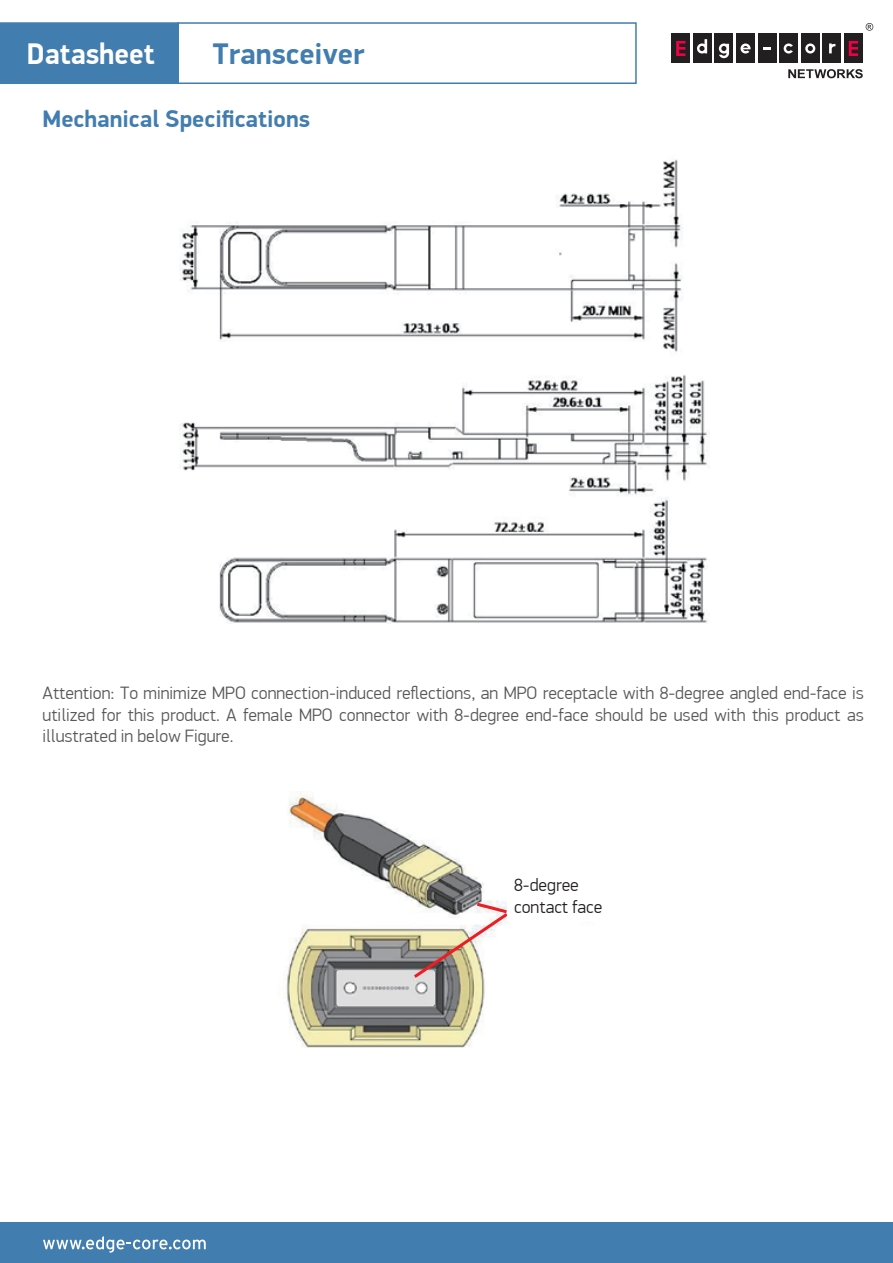
<style>
.page{position:relative;width:893px;height:1263px;background:#fff}
.page>*{position:absolute;margin:0;border:0;box-sizing:border-box;transform-origin:0 0}
.t1{font:700 30px "PF Din Display Pro";color:#427daf}
.t2{font:700 30px "PF Din Display Pro";color:#fff;scale:.96 1}
.t3{font:700 24px "PF Din Display Pro";color:#427daf}
.t4{font:300 18px/21.6px "PF Din Display Pro";color:#57585a;text-align:justify}
.t5{font:300 18px/21.6px "PF Din Display Pro";color:#231f20}
</style>
<div class="page">
<div style="left:671px;top:34px;width:19px;height:29px;background:#221f21"></div>
<div style="left:693px;top:34px;width:19px;height:29px;background:#221f21"></div>
<div style="left:715px;top:34px;width:18px;height:29px;background:#221f21"></div>
<div style="left:736px;top:34px;width:19px;height:29px;background:#221f21"></div>
<div style="left:758px;top:34px;width:18px;height:29px;background:#221f21"></div>
<div style="left:779px;top:34px;width:19px;height:29px;background:#221f21"></div>
<div style="left:801px;top:34px;width:19px;height:29px;background:#221f21"></div>
<div style="left:823px;top:34px;width:18px;height:29px;background:#221f21"></div>
<svg style="left:676px;top:41px;width:9px;height:15px"></svg>
<div style="left:844px;top:34px;width:19px;height:29px;background:#221f21"></div>
<svg style="left:849px;top:41px;width:9px;height:15px"></svg>
<svg style="left:764px;top:47px;width:7px;height:3px"></svg>
<svg style="left:697px;top:39px;width:10px;height:15px"></svg>
<svg style="left:805px;top:43px;width:10px;height:11px"></svg>
<svg style="left:829px;top:43px;width:6px;height:10px"></svg>
<svg style="left:784px;top:43px;width:9px;height:11px"></svg>
<svg style="left:719px;top:43px;width:10px;height:15px"></svg>
<svg style="left:788px;top:69px;width:75px;height:9px"></svg>
<svg style="left:740px;top:44px;width:11px;height:10px"></svg>
<svg style="left:866px;top:23px;width:7px;height:8px"></svg>
<div style="left:0;top:22px;width:179px;height:62px;background:#427daf;border:2px solid #427daf"></div>
<div style="left:177px;top:22px;width:460px;height:62px;border:2px solid #427daf"></div>
<div style="left:0;top:1223px;width:893px;height:40px;background:#427daf"></div>
<svg style="left:43px;top:1236px;width:163px;height:17px"></svg>
<img style="left:180px;top:159px;width:527px;height:464px">
<img style="left:284px;top:791px;width:201px;height:257px">
<img style="left:411px;top:900px;width:97px;height:81px">
<div style="left:507px;top:874px;width:113px;height:47px;background:#fff"></div>
<h1 class="t2" style="left:27px;top:36px;width:134px">Datasheet</h1>
<h1 class="t1" style="left:213px;top:36px;width:153px">Transceiver</h1>
<h2 class="t3" style="left:43px;top:104px;width:269px">Mechanical Specifications</h2>
<p class="t4" style="left:43px;top:682px;width:823px">Attention: To minimize MPO connection-induced reflections, an MPO receptacle with 8-degree angled end-face is utilized for this product. A female MPO connector with 8-degree end-face should be used with this product as illustrated in below Figure.</p>
<p class="t5" style="left:514px;top:875px;width:90px">8-degree contact face</p>
</div>
